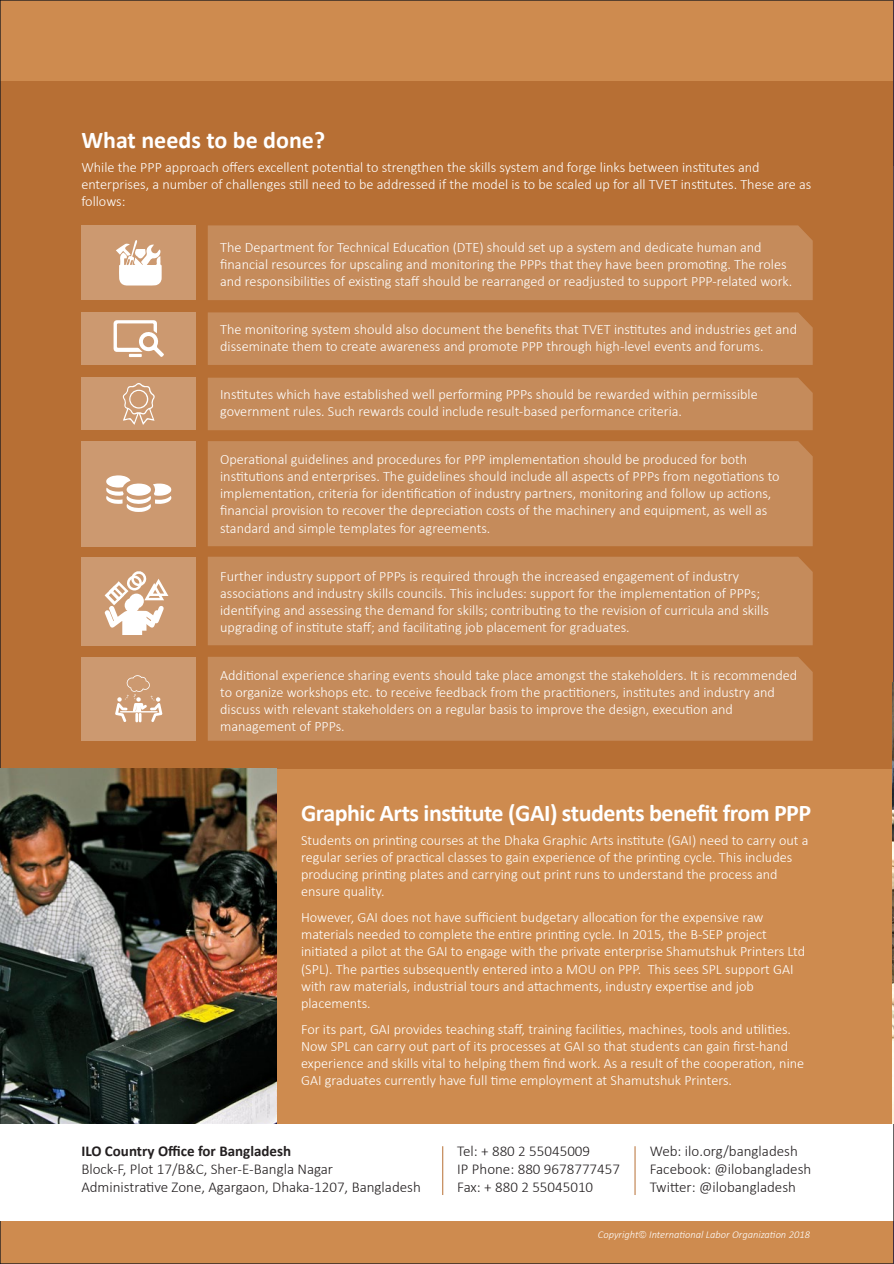
<style>
.page{position:relative;width:894px;height:1264px;background:#fff}
.page>*{position:absolute;margin:0;border:0;box-sizing:border-box;transform-origin:0 0}
.t1{font:700 24px "Calibri";letter-spacing:-.02em;color:#fff}
.t2{font:700 24px "Calibri";color:#fff}
.t3{font:300 15px/18px "Calibri";color:#231f20}
.t4{font:700 15px "Calibri";color:#231f20}
.t5{font:300 14.25px/17.1px "Calibri";color:#fff}
.t6{font:italic 300 10.5px "Calibri";color:#fff}
</style>
<div class="page">
<div style="left:0;top:0;width:893px;height:1263px;background:#ce8b4f"></div>
<div style="left:0;top:81px;width:893px;height:687px;background:#b76f34"></div>
<div style="left:208px;top:225px;width:604px;height:75px;background:#c58b5b"></div>
<div style="left:208px;top:312px;width:604px;height:53px;background:#c58b5b"></div>
<div style="left:208px;top:377px;width:604px;height:53px;background:#c58b5b"></div>
<div style="left:208px;top:441px;width:604px;height:105px;background:#c58b5b"></div>
<div style="left:208px;top:556px;width:604px;height:89px;background:#c58b5b"></div>
<div style="left:208px;top:657px;width:604px;height:83px;background:#c58b5b"></div>
<div style="left:0;top:1123px;width:893px;height:97px;background:#fff"></div>
<svg style="left:893px;top:0;width:1px;height:1263px"></svg>
<hr style="left:634px;top:1146px;width:1px;height:48px;background:#b76f34">
<hr style="left:442px;top:1146px;width:1px;height:48px;background:#b76f34">
<div style="left:81px;top:225px;width:115px;height:75px;background:#cc9970"></div>
<div style="left:81px;top:312px;width:115px;height:53px;background:#cc9970"></div>
<div style="left:81px;top:377px;width:115px;height:53px;background:#cc9970"></div>
<div style="left:81px;top:656px;width:115px;height:84px;background:#cc9970"></div>
<div style="left:81px;top:441px;width:115px;height:105px;background:#cc9970"></div>
<div style="left:81px;top:556px;width:115px;height:89px;background:#cc9970"></div>
<svg style="left:116px;top:240px;width:46px;height:45px"></svg>
<svg style="left:113px;top:320px;width:51px;height:38px"></svg>
<svg style="left:122px;top:383px;width:33px;height:42px"></svg>
<svg style="left:106px;top:475px;width:65px;height:37px"></svg>
<svg style="left:105px;top:571px;width:63px;height:64px"></svg>
<svg style="left:115px;top:675px;width:47px;height:47px"></svg>
<img style="left:892px;top:682px;width:1px;height:441px">
<img style="left:0;top:768px;width:277px;height:355px">
<h1 class="t2" style="left:81px;top:123px;width:245px">What needs to be done?</h1>
<p class="t5" style="left:81px;top:159px;width:731px">While the PPP approach offers excellent potential to strengthen the skills system and forge links between institutes and enterprises, a number of challenges still need to be addressed if the model is to be scaled up for all TVET institutes. These are as follows:</p>
<p class="t5" style="left:220px;top:238px;width:573px">The Department for Technical Education (DTE) should set up a system and dedicate human and financial resources for upscaling and monitoring the PPPs that they have been promoting. The roles and responsibilities of existing staff should be rearranged or readjusted to support PPP-related work.</p>
<p class="t5" style="left:220px;top:320px;width:578px">The monitoring system should also document the benefits that TVET institutes and industries get and disseminate them to create awareness and promote PPP through high-level events and forums.</p>
<p class="t5" style="left:220px;top:385px;width:539px">Institutes which have established well performing PPPs should be rewarded within permissible government rules. Such rewards could include result-based performance criteria.</p>
<p class="t5" style="left:220px;top:450px;width:561px">Operational guidelines and procedures for PPP implementation should be produced for both institutions and enterprises. The guidelines should include all aspects of PPPs from negotiations to implementation, criteria for identification of industry partners, monitoring and follow up actions, financial provision to recover the depreciation costs of the machinery and equipment, as well as standard and simple templates for agreements.</p>
<p class="t5" style="left:220px;top:567px;width:550px">Further industry support of PPPs is required through the increased engagement of industry associations and industry skills councils. This includes: support for the implementation of PPPs; identifying and assessing the demand for skills; contributing to the revision of curricula and skills upgrading of institute staff; and facilitating job placement for graduates.</p>
<p class="t5" style="left:220px;top:666px;width:578px">Additional experience sharing events should take place amongst the stakeholders. It is recommended to organize workshops etc. to receive feedback from the practitioners, institutes and industry and discuss with relevant stakeholders on a regular basis to improve the design, execution and management of PPPs.</p>
<h1 class="t1" style="left:301px;top:795px;width:511px">Graphic Arts institute (GAI) students benefit from PPP</h1>
<p class="t5" style="left:301px;top:831px;width:509px">Students on printing courses at the Dhaka Graphic Arts institute (GAI) need to carry out a regular series of practical classes to gain experience of the printing cycle. This includes producing printing plates and carrying out print runs to understand the process and ensure quality.</p>
<p class="t5" style="left:301px;top:908px;width:505px">However, GAI does not have sufficient budgetary allocation for the expensive raw materials needed to complete the entire printing cycle. In 2015, the B-SEP project initiated a pilot at the GAI to engage with the private enterprise Shamutshuk Printers Ltd (SPL). The parties subsequently entered into a MOU on PPP. This sees SPL support GAI with raw materials, industrial tours and attachments, industry expertise and job placements.</p>
<p class="t5" style="left:301px;top:1020px;width:504px">For its part, GAI provides teaching staff, training facilities, machines, tools and utilities.<br>Now SPL can carry out part of its processes at GAI so that students can gain first-hand experience and skills vital to helping them find work. As a result of the cooperation, nine GAI graduates currently have full time employment at Shamutshuk Printers.</p>
<p class="t4" style="left:81px;top:1140px;width:211px">ILO Country Office for Bangladesh</p>
<p class="t3" style="left:81px;top:1160px;width:341px">Block-F, Plot 17/B&amp;C, Sher-E-Bangla Nagar<br>Administrative Zone, Agargaon, Dhaka-1207, Bangladesh</p>
<p class="t3" style="left:457px;top:1142px;width:164px">Tel: + 880 2 55045009<br>IP Phone: 880 9678777457<br>Fax: + 880 2 55045010</p>
<p class="t3" style="left:649px;top:1142px;width:163px">Web: ilo.org/bangladesh<br>Facebook: @ilobangladesh<br>Twitter: @ilobangladesh</p>
<p class="t6" style="left:597px;top:1227px;width:213px">Copyright International Labor Organization 2018</p>
</div>
